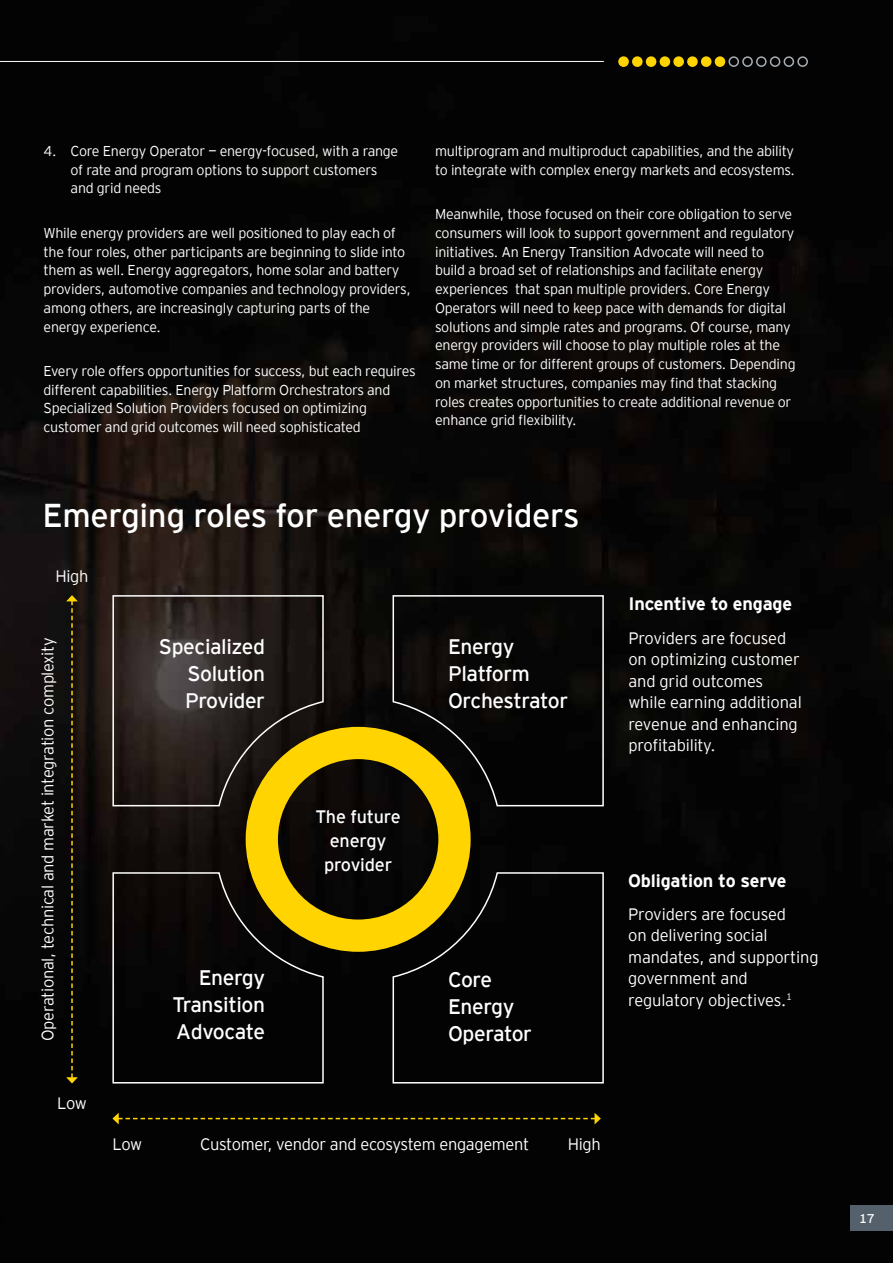
<style>
.page{position:relative;width:893px;height:1263px;background:#fff}
.page>*{position:absolute;margin:0;border:0;box-sizing:border-box;transform-origin:0 0}
.t1{font:33px "EY Interstate";letter-spacing:-.01em;color:#fff}
.t2{font:21px/27px "EY Interstate";letter-spacing:-.02em;color:#fff;text-align:justify}
.t3{font:700 18px "EY Interstate";letter-spacing:-.01em;color:#fff}
.t4{font:18px/24px "EY Interstate";letter-spacing:-.01em;color:#fff;text-align:center}
.t5{font:300 16.5px/21.5px "EY Interstate";letter-spacing:-.01em;color:#fff}
.t6{font:300 14.25px/18.8px "EY Interstate";letter-spacing:-.02em;color:#fff}
.t7{font:12.75px "EY Interstate";color:#fff}
</style>
<div class="page">
<img style="left:0;top:0;width:893px;height:1263px">
<div style="left:850px;top:1205px;width:43px;height:26px;background:#54606b"></div>
<svg style="left:392px;top:594px;width:213px;height:213px;background:#0e0d0c"></svg>
<svg style="left:112px;top:594px;width:212px;height:213px;background:#2f2825"></svg>
<div style="left:392px;top:871px;width:213px;height:213px;background:#030303"></div>
<svg style="left:112px;top:871px;width:212px;height:213px;background:#0d0c0b"></svg>
<svg style="left:112px;top:1113px;width:489px;height:11px;background:#1a1602"></svg>
<svg style="left:66px;top:595px;width:12px;height:488px;background:#201a07"></svg>
<svg style="left:246px;top:727px;width:225px;height:225px;background:#695705"></svg>
<div style="left:647px;top:57px;width:9px;height:9px;background:#ffd400;border-radius:50%"></div>
<div style="left:646px;top:56px;width:10px;height:11px;border:2px solid #ffd400;border-radius:50%"></div>
<div style="left:770px;top:56px;width:10px;height:11px;border:2px solid #a7afb5;border-radius:50%"></div>
<div style="left:715px;top:57px;width:9px;height:9px;background:#ffd400;border-radius:50%"></div>
<div style="left:715px;top:56px;width:10px;height:11px;border:2px solid #ffd400;border-radius:50%"></div>
<div style="left:660px;top:57px;width:9px;height:9px;background:#ffd400;border-radius:50%"></div>
<div style="left:660px;top:56px;width:10px;height:11px;border:2px solid #ffd400;border-radius:50%"></div>
<div style="left:784px;top:56px;width:10px;height:11px;border:2px solid #a7afb5;border-radius:50%"></div>
<div style="left:728px;top:56px;width:11px;height:11px;border:2px solid #a7afb5;border-radius:50%"></div>
<div style="left:674px;top:57px;width:9px;height:9px;background:#ffd400;border-radius:50%"></div>
<div style="left:673px;top:56px;width:11px;height:11px;border:2px solid #ffd400;border-radius:50%"></div>
<div style="left:797px;top:56px;width:11px;height:11px;border:2px solid #a7afb5;border-radius:50%"></div>
<div style="left:619px;top:57px;width:9px;height:9px;background:#ffd400;border-radius:50%"></div>
<div style="left:618px;top:56px;width:11px;height:11px;border:2px solid #ffd400;border-radius:50%"></div>
<div style="left:742px;top:56px;width:11px;height:11px;border:2px solid #a7afb5;border-radius:50%"></div>
<div style="left:688px;top:57px;width:9px;height:9px;background:#ffd400;border-radius:50%"></div>
<div style="left:687px;top:56px;width:11px;height:11px;border:2px solid #ffd400;border-radius:50%"></div>
<div style="left:633px;top:57px;width:9px;height:9px;background:#ffd400;border-radius:50%"></div>
<div style="left:632px;top:56px;width:11px;height:11px;border:2px solid #ffd400;border-radius:50%"></div>
<div style="left:756px;top:56px;width:11px;height:11px;border:2px solid #a7afb5;border-radius:50%"></div>
<div style="left:702px;top:57px;width:9px;height:9px;background:#ffd400;border-radius:50%"></div>
<div style="left:701px;top:56px;width:10px;height:11px;border:2px solid #ffd400;border-radius:50%"></div>
<hr style="left:0;top:61px;width:604px;height:1px;background:#fff">
<p class="t6" style="left:71px;top:141px;width:329px;text-indent:-27px">4. Core Energy Operator — energy-focused, with a range of rate and program options to support customers and grid needs</p>
<p class="t6" style="left:44px;top:222px;width:369px">While energy providers are well positioned to play each of the four roles, other participants are beginning to slide into them as well. Energy aggregators, home solar and battery providers, automotive companies and technology providers, among others, are increasingly capturing parts of the energy experience.</p>
<p class="t6" style="left:44px;top:361px;width:374px">Every role offers opportunities for success, but each requires different capabilities. Energy Platform Orchestrators and Specialized Solution Providers focused on optimizing customer and grid outcomes will need sophisticated</p>
<p class="t6" style="left:435px;top:141px;width:361px">multiprogram and multiproduct capabilities, and the ability to integrate with complex energy markets and ecosystems.</p>
<p class="t6" style="left:435px;top:204px;width:362px">Meanwhile, those focused on their core obligation to serve consumers will look to support government and regulatory initiatives. An Energy Transition Advocate will need to build a broad set of relationships and facilitate energy experiences that span multiple providers. Core Energy Operators will need to keep pace with demands for digital solutions and simple rates and programs. Of course, many energy providers will choose to play multiple roles at the same time or for different groups of customers. Depending on market structures, companies may find that stacking roles creates opportunities to create additional revenue or enhance grid flexibility.</p>
<h1 class="t1" style="left:43px;top:491px;width:538px">Emerging roles for energy providers</h1>
<p class="t5" style="left:55px;top:565px;width:35px">High</p>
<p class="t5" style="left:36px;top:1041px;width:405px;rotate:-90deg">Operational, technical and market integration complexity</p>
<p class="t5" style="left:57px;top:1092px;width:31px">Low</p>
<h2 class="t2" style="left:185px;top:632px;width:81px;text-indent:-26px">Specialized Solution Provider</h2>
<h2 class="t2" style="left:173px;top:963px;width:94px;text-indent:26px">Energy Transition Advocate</h2>
<p class="t4" style="left:315px;top:803px;width:87px">The future energy provider</p>
<h2 class="t2" style="left:448px;top:632px;width:122px;text-align:left">Energy<br>Platform<br>Orchestrator</h2>
<h2 class="t2" style="left:448px;top:965px;width:85px;text-align:left">Core<br>Energy<br>Operator</h2>
<p class="t5" style="left:112px;top:1133px;width:31px">Low</p>
<p class="t5" style="left:200px;top:1133px;width:331px">Customer, vendor and ecosystem engagement</p>
<p class="t5" style="left:568px;top:1133px;width:35px">High</p>
<p class="t3" style="left:628px;top:590px;width:165px">Incentive to engage</p>
<p class="t5" style="left:628px;top:626px;width:175px">Providers are focused on optimizing customer and grid outcomes while earning additional revenue and enhancing profitability.</p>
<p class="t3" style="left:628px;top:867px;width:160px">Obligation to serve</p>
<p class="t5" style="left:628px;top:902px;width:192px">Providers are focused<br>on delivering social mandates, and supporting government and regulatory objectives.<sup>1</sup></p>
<p class="t7" style="left:859px;top:1209px;width:17px">17</p>
</div>
